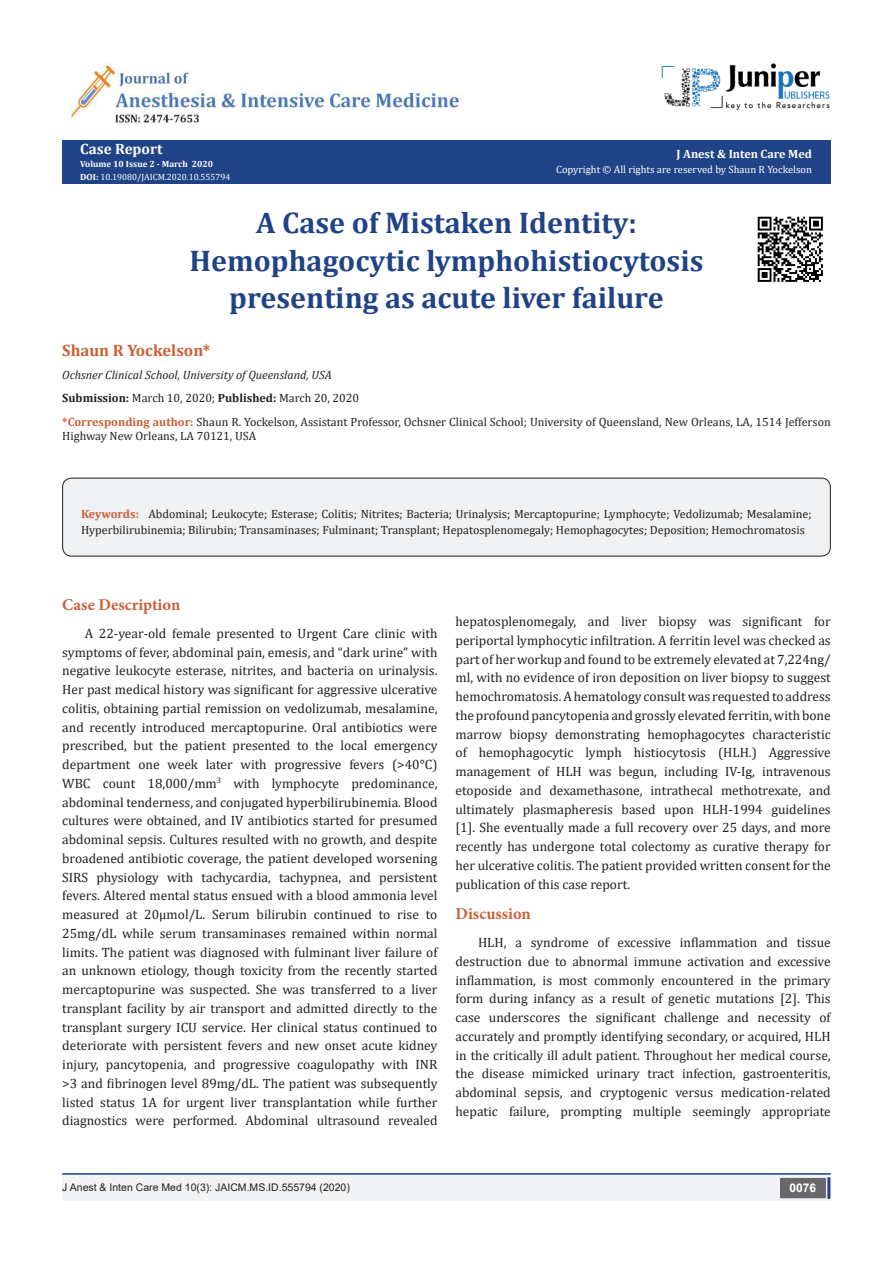
<style>
.page{position:relative;width:893px;height:1263px;background:#fff}
.page>*{position:absolute;margin:0;border:0;box-sizing:border-box;transform-origin:0 0}
.t1{font:700 30px/37.5px "Cambria";color:#204287;text-align:center}
.t2{font:700 16.5px "Minion Pro";color:#ca5f37}
.t3{font:700 16.5px "Cambria";color:#ca6035}
.t4{font:700 15px "Cambria";color:#fff}
.t5{font:13.5px/18.8px "Cambria";color:#231f20;text-align:justify}
.t6{font:12px/14.4px "Cambria";color:#231f20}
.t7{font:italic 12px "Cambria";color:#231f20}
.t8{font:700 12px "Cambria";color:#fff}
.t9{font:700 12px "Arial";color:#fff}
.t10{font:10.5px "Arial";color:#231f20}
.t11{font:10.5px "Cambria";color:#fff}
.t12{font:9px "Cambria";color:#fff}
.t13{font:700 9px "Cambria";color:#fff}
.s1{font-weight:700}
.s2{font-weight:700;color:#ca6035}
.s3{font-weight:700;color:#ca5f37}
</style>
<div class="page">
<div style="left:62px;top:141px;width:769px;height:43px;background:#204287"></div>
<div style="left:62px;top:1174px;width:494px;height:26px;background:#f2f3f4"></div>
<div style="left:510px;top:1174px;width:321px;height:27px;background:#f2f3f4"></div>
<div style="left:781px;top:1179px;width:44px;height:18px;background:#68676a"></div>
<div style="left:780px;top:1178px;width:46px;height:20px;border:2px solid #68676a"></div>
<div style="left:827px;top:1177px;width:3px;height:22px;border:2px solid #253f8e"></div>
<img style="left:662px;top:63px;width:168px;height:47px">
<img style="left:71px;top:63px;width:391px;height:60px">
<hr style="left:62px;top:1173px;width:769px;height:2px;background:#183f89">
<div style="left:63px;top:478px;width:767px;height:78px;background:#f0f1f2;border-radius:9px"></div>
<div style="left:62px;top:478px;width:769px;height:78px;border:1px solid #231f20;border-radius:9px"></div>
<img style="left:757px;top:216px;width:66px;height:66px">
<p class="t4" style="left:80px;top:138px;width:84px">Case Report</p>
<p class="t13" style="left:80px;top:158px;width:134px">Volume 10 Issue 2 - March 2020</p>
<p class="t12" style="left:80px;top:171px;width:152px"><span class="s1">DOI:</span> 10.19080/JAICM.2020.10.555794</p>
<p class="t8" style="left:676px;top:145px;width:137px">J Anest &amp; Inten Care Med</p>
<p class="t11" style="left:556px;top:164px;width:257px">Copyright © All rights are reserved by Shaun R Yockelson</p>
<p class="t1" style="left:189px;top:203px;width:516px">A Case of Mistaken Identity:<br>Hemophagocytic lymphohistiocytosis presenting as acute liver failure</p>
<p class="t3" style="left:62px;top:338px;width:150px">Shaun R Yockelson*</p>
<p class="t7" style="left:62px;top:366px;width:271px">Ochsner Clinical School, University of Queensland, USA</p>
<p class="t6" style="left:62px;top:391px;width:298px"><span class="s1">Submission:</span> March 10, 2020; <span class="s1">Published:</span> March 20, 2020</p>
<p class="t6" style="left:62px;top:414px;width:770px"><span class="s2">*Corresponding author:</span> Shaun R. Yockelson, Assistant Professor, Ochsner Clinical School; University of Queensland, New Orleans, LA, 1514 Jefferson<br>Highway New Orleans, LA 70121, USA</p>
<p class="t6" style="left:81px;top:506px;width:732px;line-height:15.8px"><span class="s3">Keywords:</span> Abdominal; Leukocyte; Esterase; Colitis; Nitrites; Bacteria; Urinalysis; Mercaptopurine; Lymphocyte; Vedolizumab; Mesalamine;<br>Hyperbilirubinemia; Bilirubin; Transaminases; Fulminant; Transplant; Hepatosplenomegaly; Hemophagocytes; Deposition; Hemochromatosis</p>
<p class="t2" style="left:62px;top:593px;width:120px">Case Description</p>
<p class="t5" style="left:62px;top:624px;width:377px;text-indent:22px">A 22-year-old female presented to Urgent Care clinic with symptoms of fever, abdominal pain, emesis, and “dark urine” with negative leukocyte esterase, nitrites, and bacteria on urinalysis.<br>Her past medical history was significant for aggressive ulcerative colitis, obtaining partial remission on vedolizumab, mesalamine, and recently introduced mercaptopurine. Oral antibiotics were prescribed, but the patient presented to the local emergency department one week later with progressive fevers (&gt;40°C)<br>WBC count 18,000/mm<sup>3</sup> with lymphocyte predominance, abdominal tenderness, and conjugated hyperbilirubinemia. Blood cultures were obtained, and IV antibiotics started for presumed abdominal sepsis. Cultures resulted with no growth, and despite broadened antibiotic coverage, the patient developed worsening SIRS physiology with tachycardia, tachypnea, and persistent fevers. Altered mental status ensued with a blood ammonia level measured at 20µmol/L. Serum bilirubin continued to rise to 25mg/dL while serum transaminases remained within normal limits. The patient was diagnosed with fulminant liver failure of an unknown etiology, though toxicity from the recently started mercaptopurine was suspected. She was transferred to a liver transplant facility by air transport and admitted directly to the transplant surgery ICU service. Her clinical status continued to deteriorate with persistent fevers and new onset acute kidney injury, pancytopenia, and progressive coagulopathy with INR &gt;3 and fibrinogen level 89mg/dL. The patient was subsequently listed status 1A for urgent liver transplantation while further diagnostics were performed. Abdominal ultrasound revealed</p>
<p class="t5" style="left:455px;top:612px;width:377px">hepatosplenomegaly, and liver biopsy was significant for periportal lymphocytic infiltration. A ferritin level was checked as part of her workup and found to be extremely elevated at 7,224ng/ ml, with no evidence of iron deposition on liver biopsy to suggest hemochromatosis. A hematology consult was requested to address the profound pancytopenia and grossly elevated ferritin, with bone marrow biopsy demonstrating hemophagocytes characteristic of hemophagocytic lymph histiocytosis (HLH.) Aggressive management of HLH was begun, including IV-Ig, intravenous etoposide and dexamethasone, intrathecal methotrexate, and ultimately plasmapheresis based upon HLH-1994 guidelines [1]. She eventually made a full recovery over 25 days, and more recently has undergone total colectomy as curative therapy for her ulcerative colitis. The patient provided written consent for the publication of this case report.</p>
<p class="t2" style="left:455px;top:902px;width:77px">Discussion</p>
<p class="t5" style="left:455px;top:933px;width:377px;text-indent:22px">HLH, a syndrome of excessive inflammation and tissue destruction due to abnormal immune activation and excessive inflammation, is most commonly encountered in the primary form during infancy as a result of genetic mutations [2]. This case underscores the significant challenge and necessity of accurately and promptly identifying secondary, or acquired, HLH in the critically ill adult patient. Throughout her medical course, the disease mimicked urinary tract infection, gastroenteritis, abdominal sepsis, and cryptogenic versus medication-related hepatic failure, prompting multiple seemingly appropriate</p>
<p class="t10" style="left:62px;top:1180px;width:289px">J Anest &amp; Inten Care Med 10(3): JAICM.MS.ID.555794 (2020)</p>
<p class="t9" style="left:790px;top:1180px;width:28px">0076</p>
</div>
